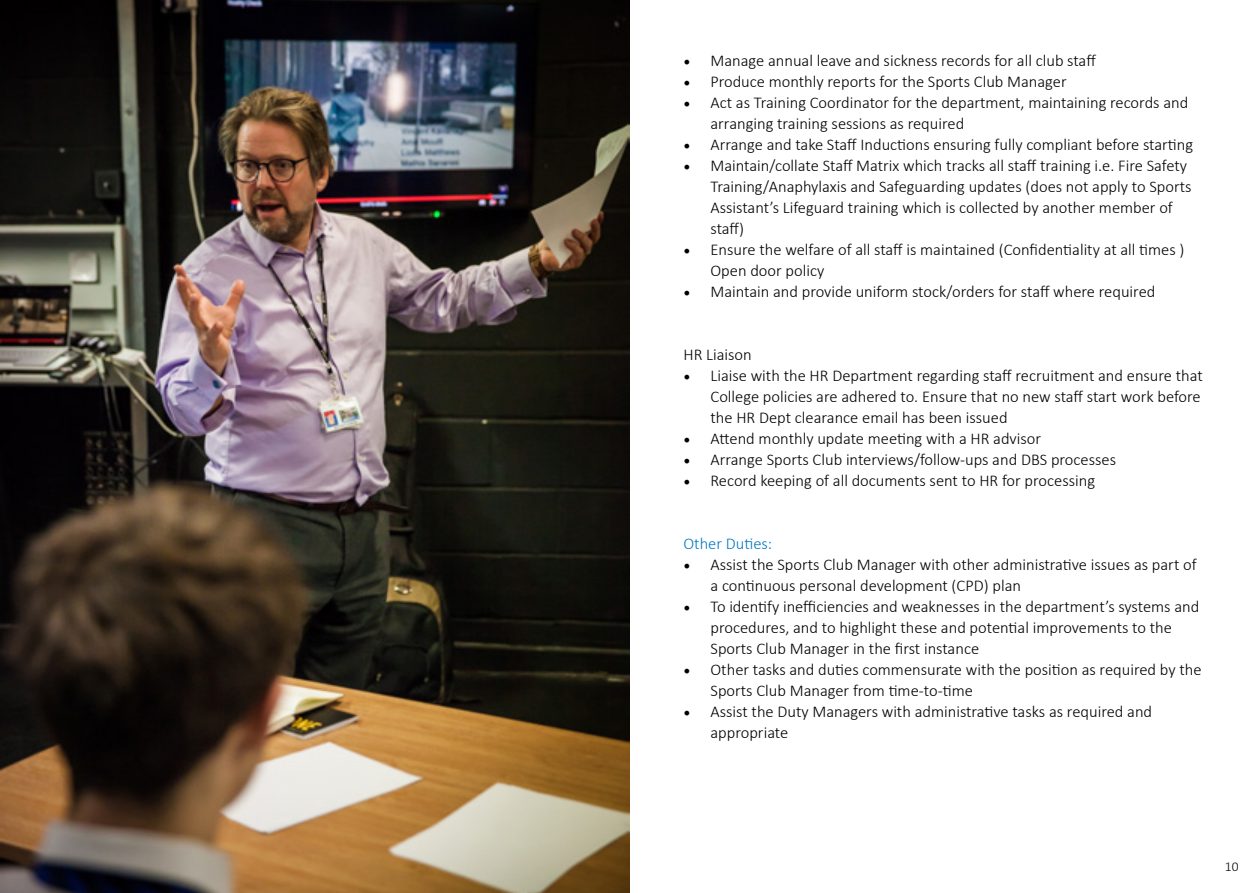
<style>
.page{position:relative;width:1259px;height:893px;background:#fff}
.page>*{position:absolute;margin:0;border:0;box-sizing:border-box;transform-origin:0 0}
.t1{font:300 16.5px/21px "Calibri";color:#000}
.t2{font:300 16.5px "Calibri";color:#007ac2}
.t3{font:300 13.5px "Calibri";color:#000}
.s1{font-family:"Minion Pro";font-weight:400;font-size:18px}
</style>
<div class="page">
<img style="left:0;top:0;width:629px;height:893px">
<p class="t1" style="left:683px;top:50px;width:414px"><span class="s1">•</span> Manage annual leave and sickness records for all club staff</p>
<p class="t1" style="left:683px;top:71px;width:385px"><span class="s1">•</span> Produce monthly reports for the Sports Club Manager</p>
<p class="t1" style="left:710px;top:92px;width:479px;text-indent:-27px"><span class="s1">•</span> Act as Training Coordinator for the department, maintaining records and arranging training sessions as required</p>
<p class="t1" style="left:683px;top:134px;width:511px"><span class="s1">•</span> Arrange and take Staff Inductions ensuring fully compliant before starting</p>
<p class="t1" style="left:710px;top:155px;width:482px;text-indent:-27px"><span class="s1">•</span> Maintain/collate Staff Matrix which tracks all staff training i.e. Fire Safety Training/Anaphylaxis and Safeguarding updates (does not apply to Sports Assistant’s Lifeguard training which is collected by another member of staff)</p>
<p class="t1" style="left:710px;top:239px;width:475px;text-indent:-27px"><span class="s1">•</span> Ensure the welfare of all staff is maintained (Confidentiality at all times )<br>Open door policy</p>
<p class="t1" style="left:683px;top:281px;width:473px"><span class="s1">•</span> Maintain and provide uniform stock/orders for staff where required</p>
<p class="t1" style="left:683px;top:344px;width:70px">HR Liaison</p>
<p class="t1" style="left:710px;top:365px;width:494px;text-indent:-27px"><span class="s1">•</span> Liaise with the HR Department regarding staff recruitment and ensure that<br>College policies are adhered to. Ensure that no new staff start work before the HR Dept clearance email has been issued</p>
<p class="t1" style="left:683px;top:428px;width:359px"><span class="s1">•</span> Attend monthly update meeting with a HR advisor</p>
<p class="t1" style="left:683px;top:449px;width:434px"><span class="s1">•</span> Arrange Sports Club interviews/follow-ups and DBS processes</p>
<p class="t1" style="left:683px;top:470px;width:413px"><span class="s1">•</span> Record keeping of all documents sent to HR for processing</p>
<p class="t2" style="left:683px;top:534px;width:90px">Other Duties:</p>
<p class="t1" style="left:710px;top:554px;width:488px;text-indent:-27px"><span class="s1">•</span> Assist the Sports Club Manager with other administrative issues as part of a continuous personal development (CPD) plan</p>
<p class="t1" style="left:710px;top:596px;width:490px;text-indent:-27px"><span class="s1">•</span> To identify inefficiencies and weaknesses in the department’s systems and procedures, and to highlight these and potential improvements to the<br>Sports Club Manager in the first instance</p>
<p class="t1" style="left:710px;top:659px;width:492px;text-indent:-27px"><span class="s1">•</span> Other tasks and duties commensurate with the position as required by the<br>Sports Club Manager from time-to-time</p>
<p class="t1" style="left:710px;top:701px;width:443px;text-indent:-27px"><span class="s1">•</span> Assist the Duty Managers with administrative tasks as required and appropriate</p>
<p class="t3" style="left:1224px;top:858px;width:15px">10</p>
</div>
